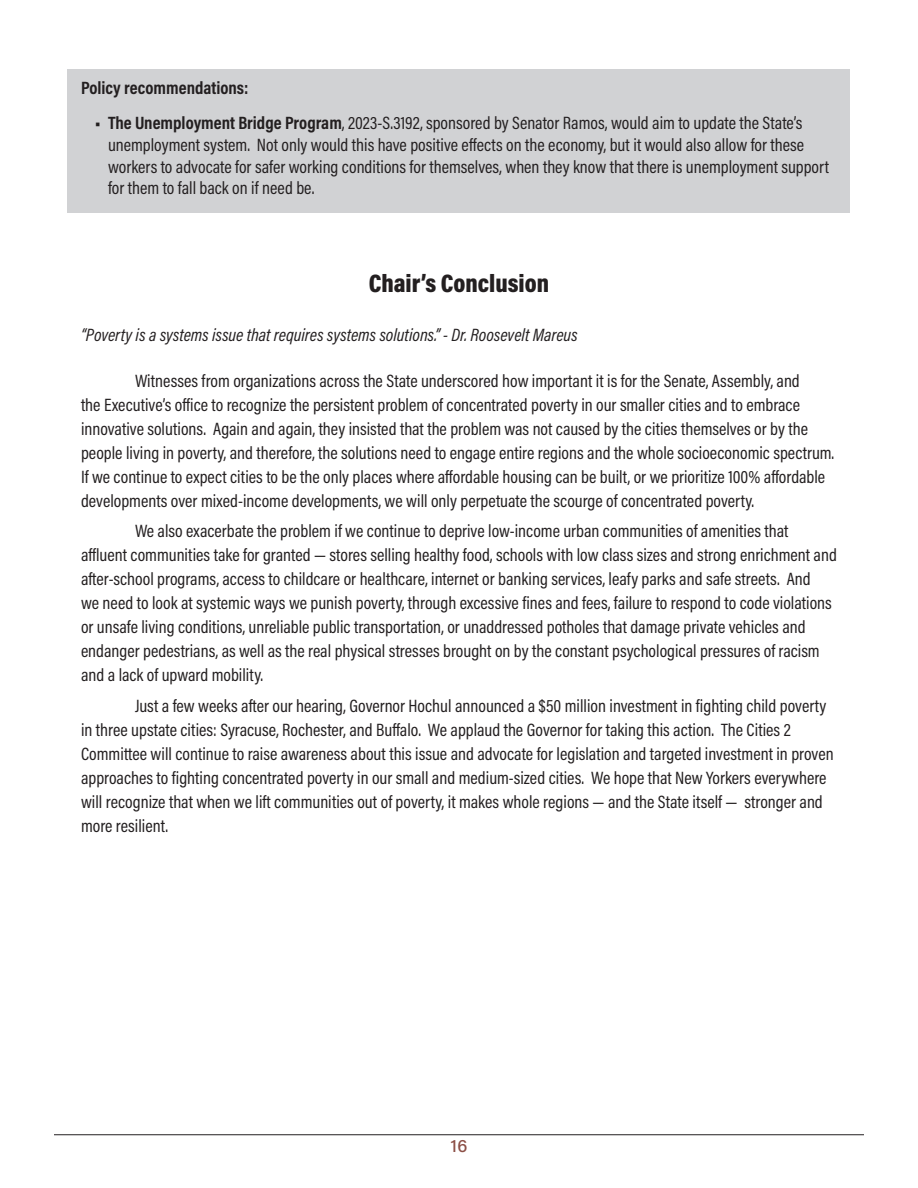
<style>
.page{position:relative;width:918px;height:1188px;background:#fff}
.page>*{position:absolute;margin:0;border:0;box-sizing:border-box;transform-origin:0 0}
.t1{font:900 25.5px "Acumin Pro Cond";color:#231f20}
.t2{font:18px/24px "Acumin Pro Cond";color:#231f20}
.t3{font:italic 18px "Acumin Pro Cond";color:#231f20}
.t4{font:700 18px "Acumin Pro Cond";color:#231f20}
.t5{font:500 18px "Acumin Pro";color:#8c4f46}
.s1{font-family:"Acumin Pro"}
.s2{font-weight:700}
</style>
<div class="page">
<hr style="left:54px;top:1134px;width:810px;height:1px;background:#231f20">
<div style="left:68px;top:69px;width:782px;height:143px;background:#d1d2d4"></div>
<p class="t4" style="left:81px;top:76px;width:169px">Policy recommendations:</p>
<p class="t2" style="left:108px;top:112px;width:723px;line-height:21.6px;text-indent:-14px"><span class="s1">•</span> <span class="s2">The Unemployment Bridge Program</span>, 2023-S.3192, sponsored by Senator Ramos, would aim to update the State’s unemployment system. Not only would this have positive effects on the economy, but it would also allow for these workers to advocate for safer working conditions for themselves, when they know that there is unemployment support for them to fall back on if need be.</p>
<h1 class="t1" style="left:369px;top:267px;width:182px">Chair’s Conclusion</h1>
<p class="t3" style="left:81px;top:323px;width:498px">“Poverty is a systems issue that requires systems solutions.” - Dr. Roosevelt Mareus</p>
<p class="t2" style="left:81px;top:368px;width:755px;text-indent:54px">Witnesses from organizations across the State underscored how important it is for the Senate, Assembly, and<br>the Executive’s office to recognize the persistent problem of concentrated poverty in our smaller cities and to embrace innovative solutions. Again and again, they insisted that the problem was not caused by the cities themselves or by the people living in poverty, and therefore, the solutions need to engage entire regions and the whole socioeconomic spectrum.<br>If we continue to expect cities to be the only places where affordable housing can be built, or we prioritize 100% affordable developments over mixed-income developments, we will only perpetuate the scourge of concentrated poverty.</p>
<p class="t2" style="left:81px;top:519px;width:757px;text-indent:54px">We also exacerbate the problem if we continue to deprive low-income urban communities of amenities that affluent communities take for granted — stores selling healthy food, schools with low class sizes and strong enrichment and after-school programs, access to childcare or healthcare, internet or banking services, leafy parks and safe streets. And<br>we need to look at systemic ways we punish poverty, through excessive fines and fees, failure to respond to code violations or unsafe living conditions, unreliable public transportation, or unaddressed potholes that damage private vehicles and endanger pedestrians, as well as the real physical stresses brought on by the constant psychological pressures of racism and a lack of upward mobility.</p>
<p class="t2" style="left:81px;top:694px;width:754px;text-indent:54px">Just a few weeks after our hearing, Governor Hochul announced a $50 million investment in fighting child poverty in three upstate cities: Syracuse, Rochester, and Buffalo. We applaud the Governor for taking this action. The Cities 2<br>Committee will continue to raise awareness about this issue and advocate for legislation and targeted investment in proven approaches to fighting concentrated poverty in our small and medium-sized cities. We hope that New Yorkers everywhere will recognize that when we lift communities out of poverty, it makes whole regions — and the State itself — stronger and more resilient.</p>
<p class="t5" style="left:451px;top:1133px;width:18px">16</p>
</div>
